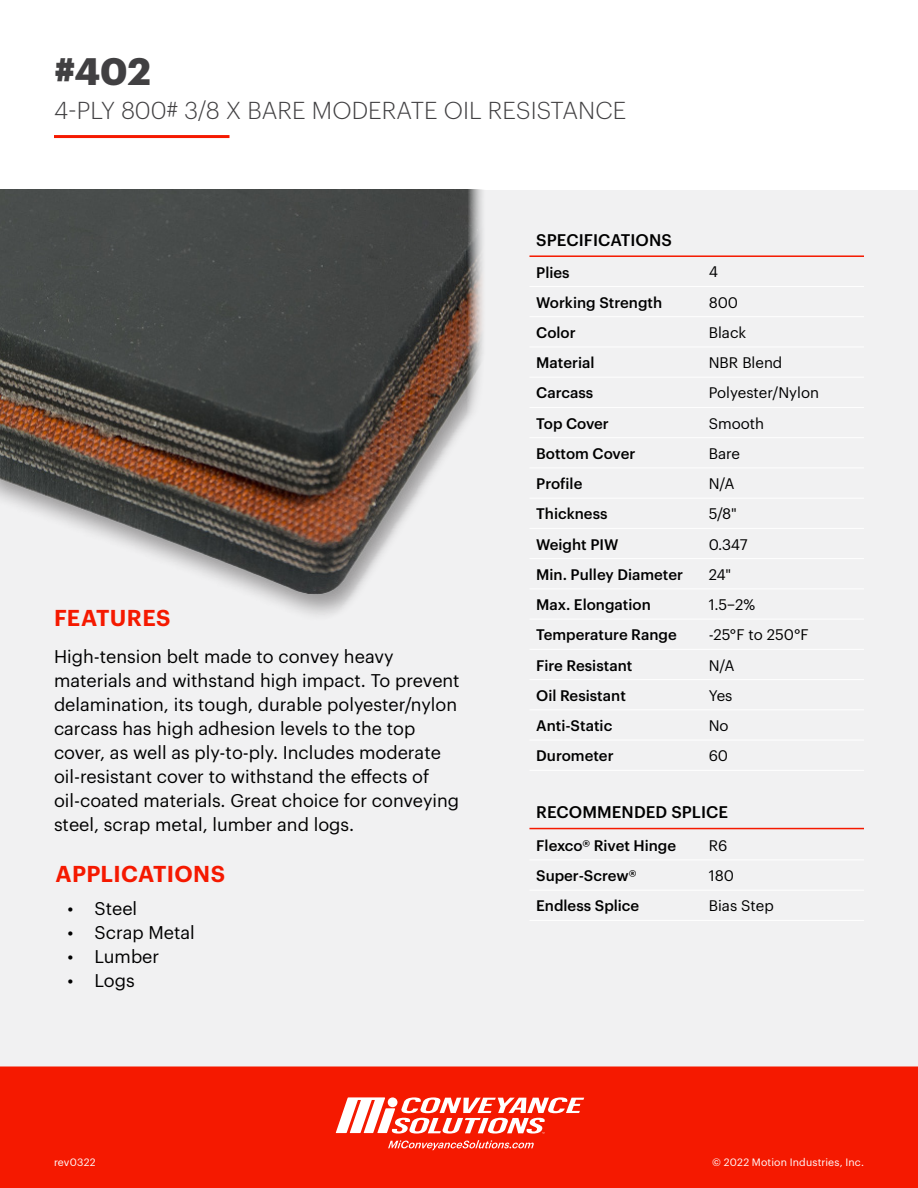
<style>
.page{position:relative;width:918px;height:1188px;background:#fff}
.page>*{position:absolute;margin:0;border:0;box-sizing:border-box;transform-origin:0 0}
.Flyer_Heading{font:700 37.5px "Graphik";color:#414042}
.Flyer_Subheading{font:300 24px "Graphik";letter-spacing:.005em;color:#414042}
.HEADER_-_RED{font:600 22.5px "Graphik";letter-spacing:.015em;color:#f51900}
.Body_Paragraph{font:18px/24px "Graphik";color:#000}
.Table_Header{font:500 16.5px "Graphik";letter-spacing:.005em;color:#000}
.Table_Body{font:500 15px "Graphik";color:#000}
.Table_Body-2{font:15px "Graphik";color:#000}
.t1{font:10.5px "Graphik";letter-spacing:.015em;color:#fff}
</style>
<div class="page">
<div style="left:0;top:190px;width:918px;height:881px;background:#f1f1f2"></div>
<div style="left:0;top:1066px;width:918px;height:122px;background:#f51900"></div>
<svg style="left:388px;top:1140px;width:146px;height:10px"></svg>
<svg style="left:336px;top:1097px;width:248px;height:37px"></svg>
<img style="left:0;top:189px;width:483px;height:426px">
<hr style="left:54px;top:135px;width:176px;height:3px;background:#f51900">
<hr style="left:529px;top:860px;width:173px;height:1px;background:#fff">
<hr style="left:529px;top:890px;width:173px;height:1px;background:#fff">
<hr style="left:529px;top:828px;width:173px;height:1px;background:#f51900">
<hr style="left:702px;top:828px;width:162px;height:1px;background:#f51900">
<hr style="left:702px;top:860px;width:162px;height:1px;background:#fff">
<hr style="left:702px;top:890px;width:162px;height:1px;background:#fff">
<hr style="left:529px;top:920px;width:173px;height:1px;background:#fff">
<hr style="left:702px;top:920px;width:162px;height:1px;background:#fff">
<hr style="left:529px;top:286px;width:173px;height:1px;background:#fff">
<hr style="left:529px;top:316px;width:173px;height:1px;background:#fff">
<hr style="left:529px;top:347px;width:173px;height:1px;background:#fff">
<hr style="left:529px;top:377px;width:173px;height:1px;background:#fff">
<hr style="left:529px;top:407px;width:173px;height:1px;background:#fff">
<hr style="left:529px;top:437px;width:173px;height:1px;background:#fff">
<hr style="left:529px;top:468px;width:173px;height:1px;background:#fff">
<hr style="left:529px;top:498px;width:173px;height:1px;background:#fff">
<hr style="left:529px;top:528px;width:173px;height:1px;background:#fff">
<hr style="left:529px;top:558px;width:173px;height:1px;background:#fff">
<hr style="left:529px;top:588px;width:173px;height:1px;background:#fff">
<hr style="left:529px;top:255px;width:173px;height:2px;background:#f51900">
<hr style="left:702px;top:255px;width:162px;height:2px;background:#f51900">
<hr style="left:529px;top:619px;width:173px;height:1px;background:#fff">
<hr style="left:529px;top:649px;width:173px;height:1px;background:#fff">
<hr style="left:529px;top:679px;width:173px;height:1px;background:#fff">
<hr style="left:529px;top:709px;width:173px;height:1px;background:#fff">
<hr style="left:529px;top:740px;width:173px;height:1px;background:#fff">
<hr style="left:702px;top:286px;width:162px;height:1px;background:#fff">
<hr style="left:702px;top:316px;width:162px;height:1px;background:#fff">
<hr style="left:702px;top:347px;width:162px;height:1px;background:#fff">
<hr style="left:702px;top:377px;width:162px;height:1px;background:#fff">
<hr style="left:702px;top:407px;width:162px;height:1px;background:#fff">
<hr style="left:702px;top:437px;width:162px;height:1px;background:#fff">
<hr style="left:702px;top:468px;width:162px;height:1px;background:#fff">
<hr style="left:702px;top:498px;width:162px;height:1px;background:#fff">
<hr style="left:702px;top:528px;width:162px;height:1px;background:#fff">
<hr style="left:702px;top:558px;width:162px;height:1px;background:#fff">
<hr style="left:702px;top:588px;width:162px;height:1px;background:#fff">
<hr style="left:702px;top:619px;width:162px;height:1px;background:#fff">
<hr style="left:702px;top:649px;width:162px;height:1px;background:#fff">
<hr style="left:702px;top:679px;width:162px;height:1px;background:#fff">
<hr style="left:702px;top:709px;width:162px;height:1px;background:#fff">
<hr style="left:702px;top:740px;width:162px;height:1px;background:#fff">
<hr style="left:529px;top:770px;width:173px;height:1px;background:#fff">
<hr style="left:702px;top:770px;width:162px;height:1px;background:#fff">
<p class="Flyer_Heading" style="left:54px;top:42px;width:98px">#402</p>
<p class="Flyer_Subheading" style="left:54px;top:93px;width:574px">4-PLY 800# 3/8 X BARE MODERATE OIL RESISTANCE</p>
<p class="HEADER_-_RED" style="left:54px;top:601px;width:118px">FEATURES</p>
<p class="Body_Paragraph" style="left:54px;top:643px;width:407px">High-tension belt made to convey heavy materials and withstand high impact. To prevent delamination, its tough, durable polyester/nylon carcass has high adhesion levels to the top cover, as well as ply-to-ply. Includes moderate oil-resistant cover to withstand the effects of oil-coated materials. Great choice for conveying steel, scrap metal, lumber and logs.</p>
<p class="HEADER_-_RED" style="left:56px;top:857px;width:171px">APPLICATIONS</p>
<p class="Body_Paragraph" style="left:68px;top:895px;width:71px">• Steel</p>
<p class="Body_Paragraph" style="left:68px;top:919px;width:129px">• Scrap Metal</p>
<p class="Body_Paragraph" style="left:68px;top:943px;width:93px">• Lumber</p>
<p class="Body_Paragraph" style="left:68px;top:967px;width:69px">• Logs</p>
<p class="Table_Header" style="left:536px;top:228px;width:137px">SPECIFICATIONS</p>
<p class="Table_Body" style="left:536px;top:261px;width:35px">Plies</p>
<p class="Table_Body-2" style="left:709px;top:261px;width:11px">4</p>
<p class="Table_Body" style="left:536px;top:291px;width:127px">Working Strength</p>
<p class="Table_Body-2" style="left:709px;top:291px;width:31px">800</p>
<p class="Table_Body" style="left:536px;top:321px;width:41px">Color</p>
<p class="Table_Body-2" style="left:709px;top:321px;width:39px">Black</p>
<p class="Table_Body" style="left:536px;top:351px;width:60px">Material</p>
<p class="Table_Body-2" style="left:709px;top:352px;width:75px">NBR Blend</p>
<p class="Table_Body" style="left:536px;top:382px;width:59px">Carcass</p>
<p class="Table_Body-2" style="left:709px;top:382px;width:112px">Polyester/Nylon</p>
<p class="Table_Body" style="left:536px;top:412px;width:74px">Top Cover</p>
<p class="Table_Body-2" style="left:709px;top:412px;width:57px">Smooth</p>
<p class="Table_Body" style="left:536px;top:442px;width:101px">Bottom Cover</p>
<p class="Table_Body-2" style="left:709px;top:442px;width:33px">Bare</p>
<p class="Table_Body" style="left:536px;top:472px;width:48px">Profile</p>
<p class="Table_Body-2" style="left:709px;top:472px;width:27px">N/A</p>
<p class="Table_Body" style="left:536px;top:503px;width:73px">Thickness</p>
<p class="Table_Body-2" style="left:709px;top:503px;width:30px">5/8"</p>
<p class="Table_Body" style="left:536px;top:533px;width:84px">Weight PIW</p>
<p class="Table_Body-2" style="left:709px;top:533px;width:41px">0.347</p>
<p class="Table_Body" style="left:536px;top:563px;width:148px">Min. Pulley Diameter</p>
<p class="Table_Body-2" style="left:709px;top:563px;width:24px">24"</p>
<p class="Table_Body" style="left:536px;top:593px;width:116px">Max. Elongation</p>
<p class="Table_Body-2" style="left:709px;top:593px;width:48px">1.5–2%</p>
<p class="Table_Body" style="left:536px;top:624px;width:142px">Temperature Range</p>
<p class="Table_Body-2" style="left:709px;top:624px;width:101px">-25°F to 250°F</p>
<p class="Table_Body" style="left:536px;top:654px;width:98px">Fire Resistant</p>
<p class="Table_Body-2" style="left:709px;top:654px;width:27px">N/A</p>
<p class="Table_Body" style="left:536px;top:684px;width:91px">Oil Resistant</p>
<p class="Table_Body-2" style="left:709px;top:684px;width:25px">Yes</p>
<p class="Table_Body" style="left:536px;top:714px;width:78px">Anti-Static</p>
<p class="Table_Body-2" style="left:709px;top:714px;width:21px">No</p>
<p class="Table_Body" style="left:536px;top:745px;width:79px">Durometer</p>
<p class="Table_Body-2" style="left:709px;top:745px;width:21px">60</p>
<p class="Table_Header" style="left:536px;top:800px;width:193px">RECOMMENDED SPLICE</p>
<p class="Table_Body" style="left:536px;top:834px;width:141px">Flexco® Rivet Hinge</p>
<p class="Table_Body-2" style="left:709px;top:834px;width:20px">R6</p>
<p class="Table_Body" style="left:536px;top:864px;width:102px">Super-Screw®</p>
<p class="Table_Body-2" style="left:709px;top:864px;width:27px">180</p>
<p class="Table_Body" style="left:536px;top:895px;width:105px">Endless Splice</p>
<p class="Table_Body-2" style="left:709px;top:895px;width:67px">Bias Step</p>
<p class="t1" style="left:54px;top:1154px;width:43px">rev0322</p>
<p class="t1" style="left:712px;top:1154px;width:153px">© 2022 Motion Industries, Inc.</p>
</div>
